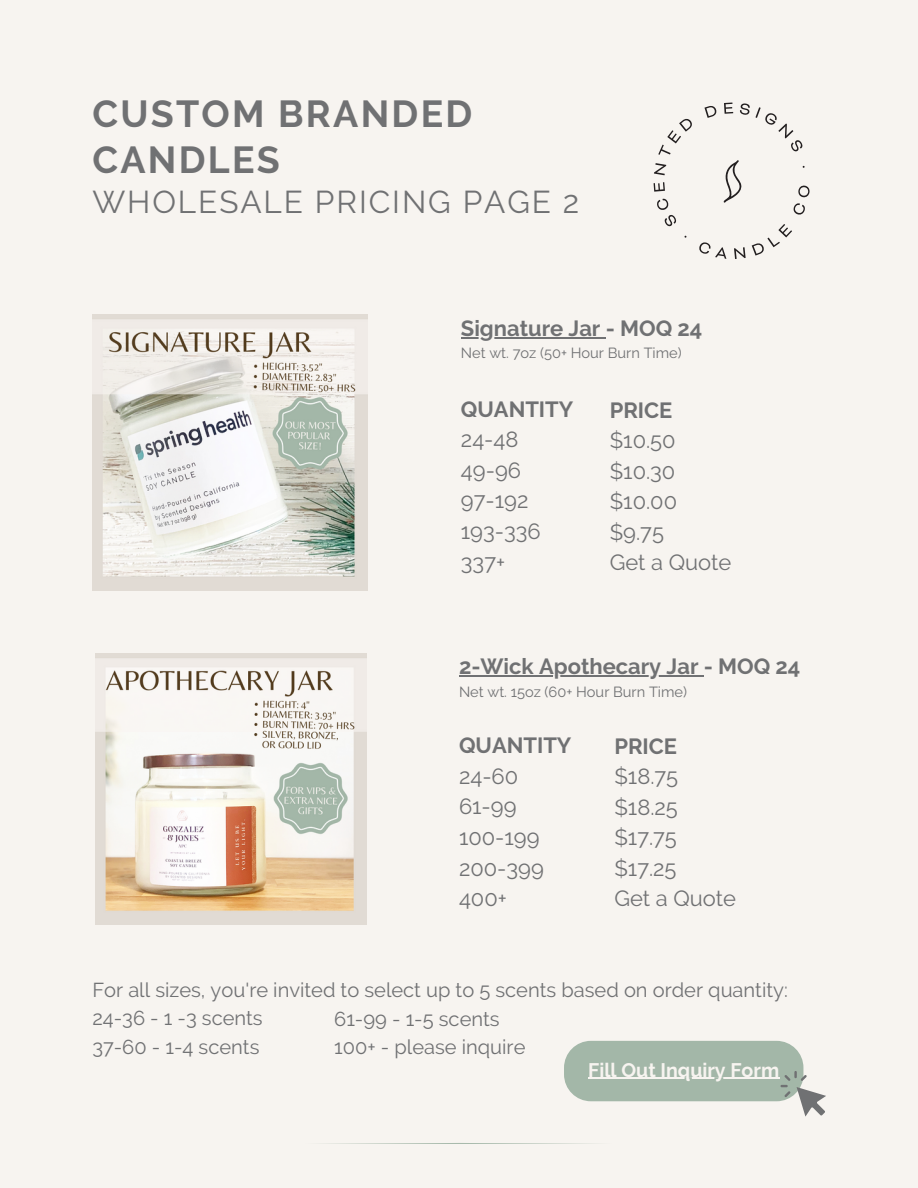
<style>
.page{position:relative;width:918px;height:1188px;background:#f7f4f0}
.page>*{position:absolute;margin:0;border:0;box-sizing:border-box;transform-origin:0 0}
.t1{font:700 37.5px/46.2px "Raleway";letter-spacing:.06em;color:#707173}
.t2{font:31.5px "Raleway";letter-spacing:.06em;color:#707173}
.t3{font:21.9px/30.3px "Raleway";color:#707173}
.t4{font:700 21.9px "Raleway";color:#707173}
.t5{font:20.1px/28.2px "Raleway";color:#707173}
.t6{font:700 19.5px "Raleway";color:#f7f4f0}
.t7{font:14.7px "Raleway";color:#707173}
</style>
<div class="page">
<svg style="left:324px;top:1143px;width:270px;height:1px"></svg>
<img style="left:92px;top:315px;width:276px;height:276px">
<img style="left:95px;top:653px;width:271px;height:271px">
<svg style="left:724px;top:160px;width:18px;height:43px"></svg>
<svg style="left:657px;top:198px;width:20px;height:29px"></svg>
<svg style="left:654px;top:182px;width:11px;height:10px"></svg>
<svg style="left:654px;top:163px;width:12px;height:12px"></svg>
<svg style="left:658px;top:118px;width:34px;height:37px"></svg>
<svg style="left:705px;top:106px;width:12px;height:12px"></svg>
<svg style="left:724px;top:103px;width:9px;height:11px"></svg>
<svg style="left:740px;top:103px;width:63px;height:49px"></svg>
<svg style="left:699px;top:242px;width:27px;height:17px"></svg>
<svg style="left:734px;top:247px;width:12px;height:12px"></svg>
<svg style="left:752px;top:224px;width:40px;height:32px"></svg>
<svg style="left:793px;top:185px;width:17px;height:30px"></svg>
<div style="left:564px;top:1041px;width:239px;height:60px;background:#a3b7a8;border-radius:27px"></div>
<svg style="left:781px;top:1071px;width:45px;height:46px"></svg>
<hr style="left:588px;top:1078px;width:191px;height:1px;background:#f7f4f0">
<hr style="left:461px;top:337px;width:145px;height:2px;background:#707173">
<hr style="left:459px;top:675px;width:245px;height:2px;background:#707173">
<h1 class="t1" style="left:92px;top:91px;width:382px">CUSTOM BRANDED<br>CANDLES</h1>
<h2 class="t2" style="left:92px;top:184px;width:488px">WHOLESALE PRICING PAGE 2</h2>
<p class="t4" style="left:461px;top:315px;width:243px">Signature Jar - MOQ 24</p>
<p class="t7" style="left:461px;top:345px;width:222px">Net wt. 7oz (50+ Hour Burn Time)</p>
<p class="t4" style="left:461px;top:396px;width:114px">QUANTITY</p>
<p class="t3" style="left:461px;top:424px;width:81px">24-48<br>49-96<br>97-192<br>193-336<br>337+</p>
<p class="t4" style="left:610px;top:397px;width:64px">PRICE</p>
<p class="t3" style="left:610px;top:426px;width:123px">$10.50 $10.30 $10.00 $9.75<br>Get a Quote</p>
<p class="t4" style="left:459px;top:654px;width:343px">2-Wick Apothecary Jar - MOQ 24</p>
<p class="t7" style="left:459px;top:683px;width:230px">Net wt. 15oz (60+ Hour Burn Time)</p>
<p class="t4" style="left:459px;top:732px;width:114px">QUANTITY</p>
<p class="t3" style="left:459px;top:761px;width:86px;line-height:30.8px">24-60<br>61-99<br>100-199<br>200-399<br>400+</p>
<p class="t4" style="left:614px;top:733px;width:64px">PRICE</p>
<p class="t3" style="left:614px;top:762px;width:123px">$18.75 $18.25 $17.75 $17.25<br>Get a Quote</p>
<p class="t5" style="left:92px;top:976px;width:697px">For all sizes, you're invited to select up to 5 scents based on order quantity:<br>24-36 - 1 -3 scents<br>37-60 - 1-4 scents</p>
<p class="t6" style="left:588px;top:1058px;width:193px">Fill Out Inquiry Form</p>
<p class="t5" style="left:334px;top:1005px;width:193px">61-99 - 1-5 scents<br>100+ - please inquire</p>
</div>
